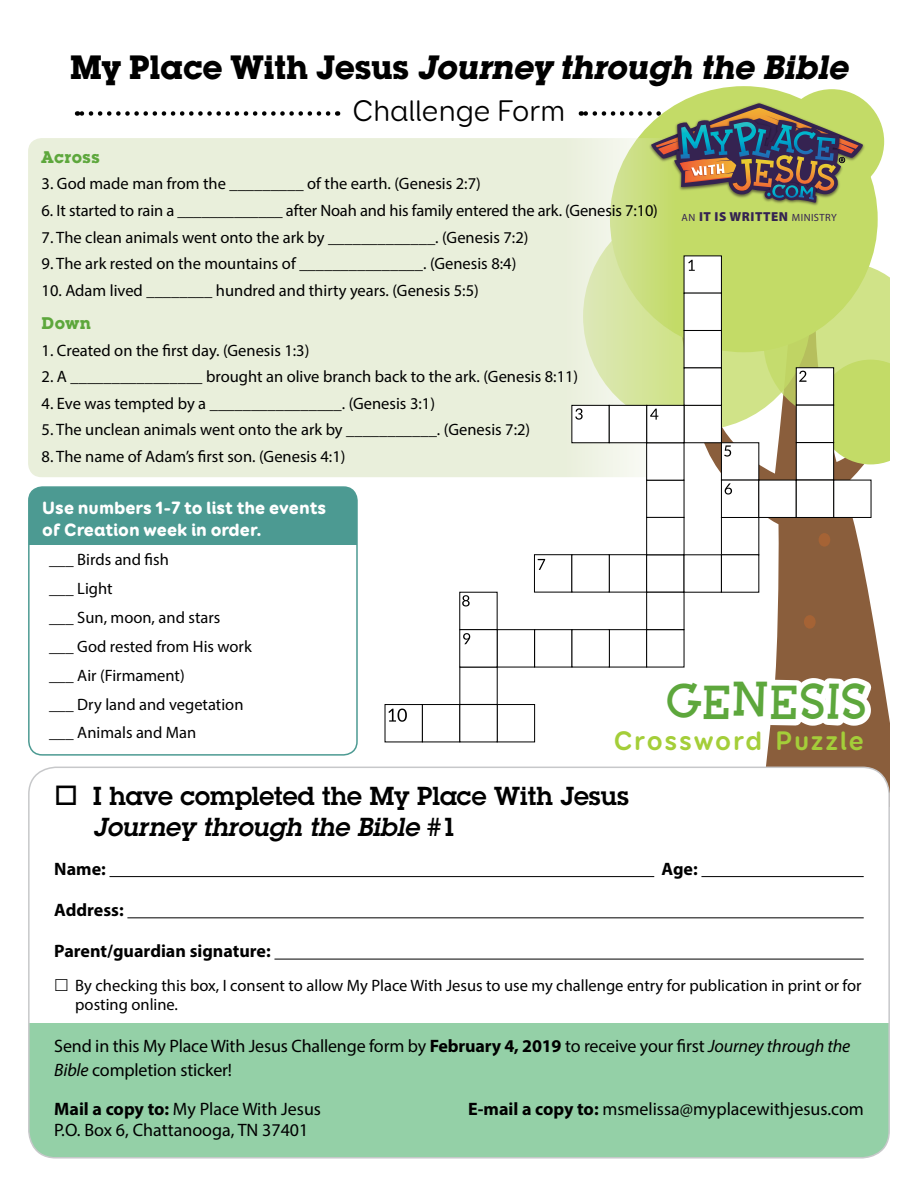
<style>
.page{position:relative;width:918px;height:1188px;background:#fff}
.page>*{position:absolute;margin:0;border:0;box-sizing:border-box;transform-origin:0 0}
.t1{font:43.5px "MPW Jfont";letter-spacing:.04em;color:#5da73c}
.t2{font:italic 700 33px "Lubalin Graph Std";color:#000}
.t3{font:30px "Booster Next FY";color:#000}
.t4{font:700 27px "Booster Next FY";letter-spacing:.065em;color:#a4ce39}
.t5{font:600 25.5px/30.6px "Lubalin Graph Std";color:#000}
.t6{font:18px/24px "Myriad Pro";letter-spacing:-.01em;color:#000}
.t7{font:900 18px/21.6px "Booster Next FY";color:#fff}
.t8{font:700 18px "Myriad Pro";color:#000}
.t9{font:16.5px/29px "Myriad Pro";color:#000}
.t10{font:700 16.5px "Lubalin Graph Std";letter-spacing:.03em;color:#5da73c}
.t11{font:900 13.05px "Myriad Pro";letter-spacing:.04em;color:#352351}
.s1{font-style:normal}
.s2{font-weight:400;font-size:10.5px}
.s3{font-style:italic}
.s4{font-weight:700}
</style>
<div class="page">
<svg style="left:77px;top:111px;width:251px;height:5px"></svg>
<svg style="left:667px;top:249px;width:223px;height:540px;fill:#8a5e3c"></svg>
<div style="left:610px;top:86px;width:268px;height:266px;background:#c3db67;border-radius:50%"></div>
<div style="left:779px;top:89px;width:105px;height:105px;background:#c3db67;border-radius:50%"></div>
<div style="left:28px;top:138px;width:659px;height:339px;background:#e9efdb;border-radius:14px"></div>
<div style="left:29px;top:487px;width:328px;height:58px;background:#4c9a92"></div>
<div style="left:28px;top:486px;width:330px;height:270px;border:2px solid #4c9a92;border-radius:14px"></div>
<img style="left:777px;top:203px;width:41px;height:3px">
<svg style="left:581px;top:103px;width:283px;height:100px"></svg>
<div style="left:29px;top:767px;width:860px;height:391px;background:#fff;border-radius:27px"></div>
<div style="left:29px;top:1023px;width:860px;height:135px;background:#94d0a7"></div>
<div style="left:28px;top:767px;width:862px;height:392px;border:2px solid #c7c8ca;border-radius:27px"></div>
<hr style="left:109px;top:876px;width:545px;height:1px;background:#000">
<hr style="left:701px;top:876px;width:163px;height:1px;background:#000">
<hr style="left:127px;top:917px;width:737px;height:1px;background:#000">
<hr style="left:274px;top:959px;width:590px;height:1px;background:#000">
<svg style="left:384px;top:255px;width:506px;height:493px"></svg>
<div style="left:793px;top:697px;width:8px;height:8px;background:#fff;border-radius:50%"></div>
<h2 class="t2" style="left:70px;top:45px;width:787px"><span class="s1">M y P l a c e W i t h J e s u s</span> Journey through the Bible</h2>
<h3 class="t3" style="left:353px;top:92px;width:214px">Challenge Form</h3>
<p class="t10" style="left:42px;top:146px;width:60px">Across</p>
<p class="t9" style="left:42px;top:169px;width:441px">3. God made man from the _________ of the earth. (Genesis 2:7)</p>
<p class="t9" style="left:42px;top:196px;width:618px">6. It started to rain a _____________ after Noah and his family entered the ark. (Genesis 7:10)</p>
<p class="t9" style="left:42px;top:222px;width:488px">7. The clean animals went onto the ark by _____________. (Genesis 7:2)</p>
<p class="t9" style="left:42px;top:249px;width:476px">9. The ark rested on the mountains of _______________. (Genesis 8:4)</p>
<p class="t9" style="left:42px;top:275px;width:439px">10. Adam lived ________ hundred and thirty years. (Genesis 5:5)</p>
<p class="t10" style="left:42px;top:312px;width:51px">Down</p>
<p class="t9" style="left:42px;top:335px;width:269px">1. Created on the first day. (Genesis 1:3)</p>
<p class="t9" style="left:42px;top:362px;width:538px">2. A ________________ brought an olive branch back to the ark. (Genesis 8:11)</p>
<p class="t9" style="left:42px;top:388px;width:395px">4. Eve was tempted by a ________________. (Genesis 3:1)</p>
<p class="t9" style="left:42px;top:415px;width:490px">5. The unclean animals went onto the ark by ___________. (Genesis 7:2)</p>
<p class="t9" style="left:42px;top:441px;width:305px">8. The name of Adam’s first son. (Genesis 4:1)</p>
<p class="t11" style="left:682px;top:208px;width:157px"><span class="s2">AN</span> IT IS WRITTEN <span class="s2">MINISTRY</span></p>
<p class="t7" style="left:42px;top:497px;width:285px">Use numbers 1–7 to list the events of Creation week in order.</p>
<p class="t9" style="left:49px;top:544px;width:204px">___ Birds and fish<br>___ Light<br>___ Sun, moon, and stars<br>___ God rested from His work ___ Air (Firmament)<br>___ Dry land and vegetation ___ Animals and Man</p>
<h1 class="t1" style="left:668px;top:669px;width:201px">GENESIS</h1>
<h3 class="t4" style="left:614px;top:723px;width:252px">Crossword Puzzle</h3>
<h3 class="t5" style="left:93px;top:781px;width:537px;text-indent:-39px">□ I have completed the My Place With Jesus<br><span class="s3">Journey through the Bible</span> # 1</h3>
<p class="t8" style="left:54px;top:857px;width:53px">Name:</p>
<p class="t8" style="left:662px;top:857px;width:38px">Age:</p>
<p class="t8" style="left:54px;top:898px;width:71px">Address:</p>
<p class="t8" style="left:54px;top:940px;width:218px">Parent/guardian signature:</p>
<p class="t9" style="left:75px;top:975px;width:788px;line-height:19.8px">By checking this box, I consent to allow My Place With Jesus to use my challenge entry for publication in print or for posting online.</p>
<p class="t6" style="left:54px;top:1034px;width:798px">Send in this My Place With Jesus Challenge form by <span class="s4">February 4, 2019</span> to receive your first <span class="s3">Journey through the<br>Bible</span> completion sticker!</p>
<p class="t6" style="left:54px;top:1098px;width:268px;line-height:21.6px"><span class="s4">Mail a copy to:</span> My Place With Jesus<br>P.O. Box 6, Chattanooga, TN 37401</p>
<p class="t6" style="left:468px;top:1096px;width:397px"><span class="s4">E-mail a copy to:</span> msmelissa@myplacewithjesus.com</p>
</div>
